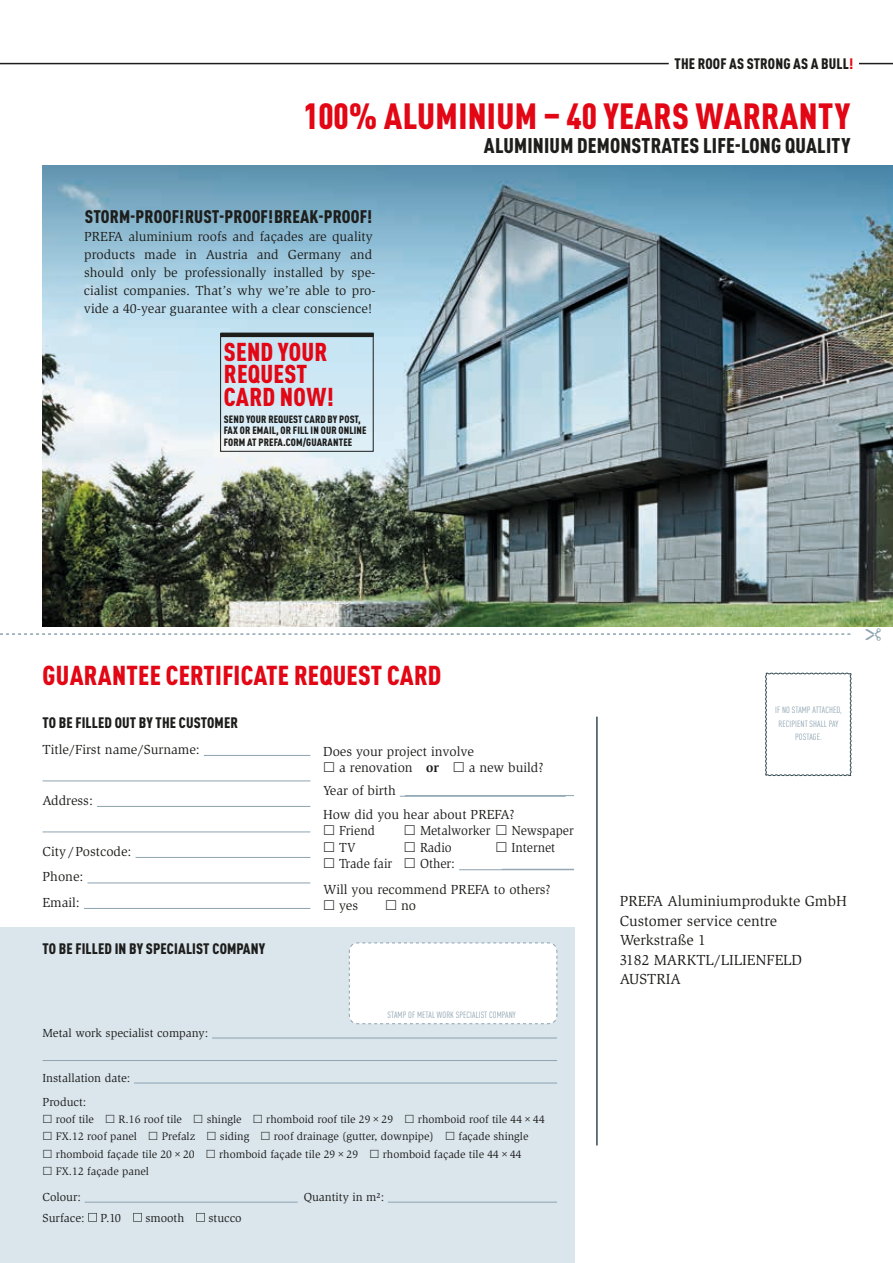
<style>
.page{position:relative;width:893px;height:1263px;background:#fff}
.page>*{position:absolute;margin:0;border:0;box-sizing:border-box;transform-origin:0 0}
.t1{font:900 condensed 36px "DIN Pro";letter-spacing:.01em;color:#e30614}
.t2{font:900 condensed 27px "DIN Pro";letter-spacing:.01em;color:#e30614}
.t3{font:900 condensed 25.5px/22.5px "DIN Pro";letter-spacing:.01em;color:#e30614}
.t4{font:900 condensed 21px "DIN Pro";letter-spacing:.01em;color:#1d1d1b}
.t5{font:900 condensed 18px "DIN Pro";letter-spacing:.01em;color:#1d1d1b}
.t6{font:15px/19.5px "ITC Slimbach LTCE";color:#1d1d1b}
.t7{font:900 condensed 15px "DIN Pro";letter-spacing:.01em;color:#1d1d1b}
.t8{font:13.5px/18px "ITC Slimbach LTCE";color:#1d1d1b}
.t9{font:13.5px/25.2px "ITC Slimbach LTCE";color:#1d1d1b;text-align:center;scale:.95 1}
.t10{font:12px/24px "ITC Slimbach LTCE";color:#1d1d1b}
.t11{font:11.25px "ITC Slimbach LTCE";color:#1d1d1b}
.t12{font:900 condensed 10.5px/11.2px "DIN Pro";letter-spacing:.01em;color:#1d1d1b}
.t13{font:condensed 9px/13.5px "DIN Pro";letter-spacing:.01em;color:#8da3b0;text-align:center}
.s1{color:#e30614}
.s2{font-family:"Slimbach Std";font-weight:700}
</style>
<div class="page">
<div style="left:0;top:927px;width:574px;height:336px;background:#dae5ec"></div>
<img style="left:43px;top:165px;width:850px;height:462px">
<hr style="left:596px;top:717px;width:2px;height:428px;background:#354b54">
<svg style="left:765px;top:672px;width:87px;height:104px"></svg>
<svg style="left:0;top:633px;width:850px;height:2px"></svg>
<hr style="left:405px;top:795px;width:169px;height:1px;background:#8da3b0">
<div style="left:349px;top:942px;width:209px;height:82px;background:#fff"></div>
<div style="left:220px;top:333px;width:153px;height:118px;border:1px solid #1d1d1b"></div>
<hr style="left:221px;top:333px;width:153px;height:4px;background:#1d1d1b">
<hr style="left:204px;top:755px;width:106px;height:1px;background:#8da3b0">
<hr style="left:43px;top:780px;width:267px;height:1px;background:#8da3b0">
<hr style="left:97px;top:806px;width:213px;height:1px;background:#8da3b0">
<hr style="left:43px;top:831px;width:267px;height:1px;background:#8da3b0">
<hr style="left:136px;top:857px;width:174px;height:1px;background:#8da3b0">
<hr style="left:88px;top:882px;width:222px;height:1px;background:#8da3b0">
<hr style="left:84px;top:908px;width:226px;height:1px;background:#8da3b0">
<hr style="left:400px;top:796px;width:166px;height:1px;background:#8da3b0">
<hr style="left:459px;top:869px;width:115px;height:1px;background:#8da3b0">
<hr style="left:212px;top:1038px;width:345px;height:1px;background:#8da3b0">
<hr style="left:43px;top:1060px;width:514px;height:1px;background:#8da3b0">
<hr style="left:134px;top:1083px;width:423px;height:1px;background:#8da3b0">
<svg style="left:84px;top:1198px;width:491px;height:32px"></svg>
<hr style="left:859px;top:63px;width:34px;height:1px;background:#1d1d1b">
<hr style="left:0;top:63px;width:669px;height:1px;background:#1d1d1b">
<p class="t7" style="left:675px;top:52px;width:180px">THE ROOF AS STRONG AS A BULL<span class="s1">!</span></p>
<h1 class="t1" style="left:303px;top:88px;width:549px">100% ALUMINIUM – 40 YEARS WARRANTY</h1>
<h3 class="t4" style="left:484px;top:129px;width:368px">ALUMINIUM DEMONSTRATES LIFE-LONG QUALITY</h3>
<h3 class="t5" style="left:85px;top:203px;width:289px">STORM-PROOF! RUST-PROOF! BREAK-PROOF!</h3>
<p class="t8" style="left:84px;top:228px;width:293px">PREFA aluminium roofs and façades are quality products made in Austria and Germany and should only be professionally installed by spe&shy;cialist companies. That’s why we’re able to pro&shy;vide a 40-year guarantee with a clear conscience!</p>
<h3 class="t3" style="left:224px;top:338px;width:111px">SEND YOUR<br>REQUEST<br>CARD NOW!</h3>
<p class="t12" style="left:224px;top:413px;width:144px">SEND YOUR REQUEST CARD BY POST,<br>FAX OR EMAIL, OR FILL IN OUR ONLINE<br>FORM AT PREFA.COM/GUARANTEE</p>
<h2 class="t2" style="left:43px;top:654px;width:400px">GUARANTEE CERTIFICATE REQUEST CARD</h2>
<p class="t7" style="left:43px;top:711px;width:197px">TO BE FILLED OUT BY THE CUSTOMER</p>
<p class="t8" style="left:43px;top:740px;width:159px">Title/First name/Surname:</p>
<p class="t8" style="left:43px;top:791px;width:52px">Address:</p>
<p class="t8" style="left:43px;top:839px;width:91px;line-height:25.5px">City/Postcode:<br>Phone:<br>Email:</p>
<p class="t7" style="left:43px;top:937px;width:224px">TO BE FILLED IN BY SPECIALIST COMPANY</p>
<p class="t8" style="left:339px;top:743px;width:136px;line-height:16.5px;text-indent:-16px">Does your project involve a renovation <span class="s2">or</span></p>
<p class="t8" style="left:469px;top:759px;width:76px">a new build?</p>
<p class="t8" style="left:323px;top:778px;width:193px;line-height:24px">Year of birth<br>How did you hear about PREFA?</p>
<p class="t9" style="left:339px;top:818px;width:39px">Friend</p>
<p class="t9" style="left:420px;top:818px;width:76px">Metalworker</p>
<p class="t9" style="left:511px;top:818px;width:67px">Newspaper</p>
<p class="t9" style="left:339px;top:835px;width:19px">TV</p>
<p class="t9" style="left:420px;top:835px;width:35px">Radio</p>
<p class="t9" style="left:511px;top:835px;width:48px">Internet</p>
<p class="t9" style="left:339px;top:851px;width:57px">Trade fair</p>
<p class="t9" style="left:323px;top:851px;width:241px">Other:<br>Will you recommend PREFA to others?</p>
<p class="t8" style="left:339px;top:896px;width:20px">yes</p>
<p class="t8" style="left:401px;top:896px;width:16px">no</p>
<p class="t13" style="left:388px;top:1008px;width:130px">STAMP OF METAL WORK SPECIALIST COMPANY</p>
<p class="t10" style="left:43px;top:1020px;width:167px">Metal work specialist company:</p>
<p class="t10" style="left:43px;top:1065px;width:89px">Installation date:<br>Product:</p>
<p class="t11" style="left:56px;top:1113px;width:40px">roof tile</p>
<p class="t11" style="left:119px;top:1113px;width:65px">R.16 roof tile</p>
<p class="t11" style="left:207px;top:1113px;width:36px">shingle</p>
<p class="t11" style="left:266px;top:1113px;width:128px">rhomboid roof tile 29×29</p>
<p class="t11" style="left:418px;top:1113px;width:128px">rhomboid roof tile 44×44</p>
<p class="t11" style="left:56px;top:1130px;width:83px">FX.12 roof panel</p>
<p class="t11" style="left:162px;top:1130px;width:35px">Prefalz</p>
<p class="t11" style="left:220px;top:1130px;width:31px">siding</p>
<p class="t11" style="left:274px;top:1130px;width:161px">roof drainage (gutter, downpipe)</p>
<p class="t11" style="left:458px;top:1130px;width:71px">façade shingle</p>
<p class="t11" style="left:56px;top:1147px;width:140px">rhomboid façade tile 20×20</p>
<p class="t11" style="left:219px;top:1147px;width:141px">rhomboid façade tile 29×29</p>
<p class="t11" style="left:383px;top:1147px;width:141px">rhomboid façade tile 44×44</p>
<p class="t11" style="left:56px;top:1165px;width:95px">FX.12 façade panel</p>
<p class="t10" style="left:43px;top:1185px;width:40px">Colour:</p>
<p class="t10" style="left:304px;top:1185px;width:82px">Quantity in m²:</p>
<p class="t10" style="left:43px;top:1206px;width:44px">Surface:</p>
<p class="t10" style="left:100px;top:1206px;width:22px">P.10</p>
<p class="t10" style="left:145px;top:1206px;width:40px">smooth</p>
<p class="t10" style="left:208px;top:1206px;width:35px">stucco</p>
<p class="t13" style="left:775px;top:703px;width:68px">IF NO STAMP ATTACHED,<br>RECIPIENT SHALL PAY<br>POSTAGE.</p>
<p class="t6" style="left:620px;top:892px;width:229px">PREFA Aluminiumprodukte GmbH<br>Customer service centre<br>Werkstraße 1<br>3182 MARKTL/LILIENFELD<br>AUSTRIA</p>
</div>
